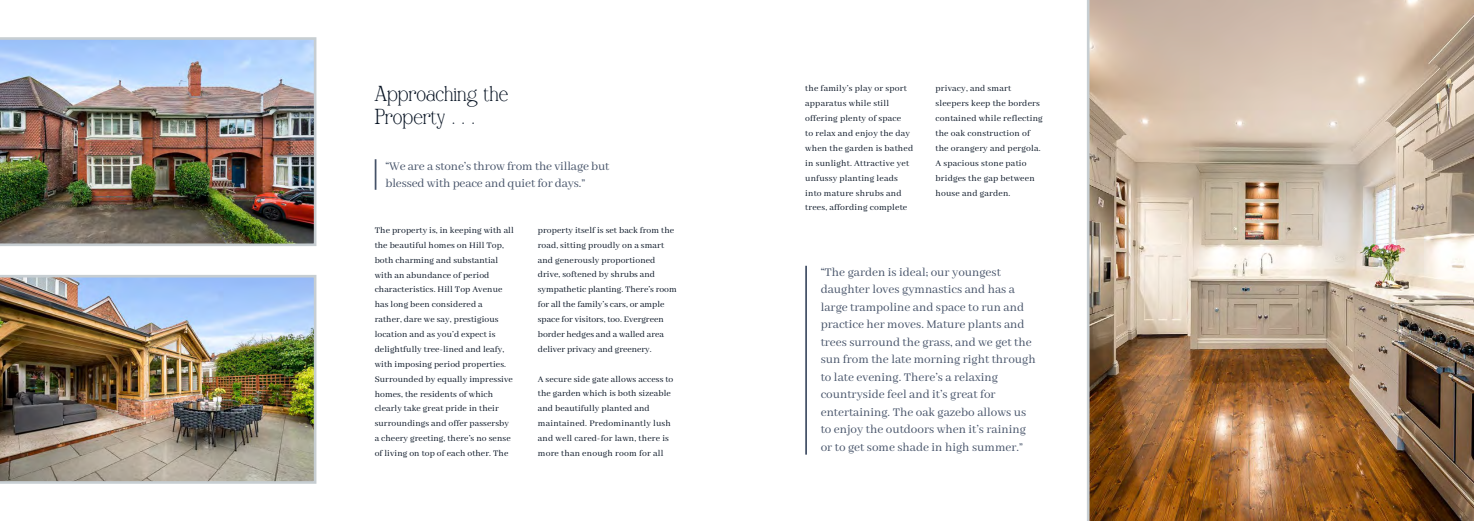
<style>
.page{position:relative;width:1474px;height:521px;background:#fff}
.page>*{position:absolute;margin:0;border:0;box-sizing:border-box;transform-origin:0 0}
.t1{font:22.75px/22.8px "Balmoon";color:#061222}
.t2{font:13.12px/17.5px "Abhaya Libre";color:#455268}
.t3{font:9.62px/14.9px "Abhaya Libre";letter-spacing:.01em;color:#061222}
</style>
<div class="page">
<img style="left:0;top:37px;width:316px;height:209px">
<img style="left:0;top:275px;width:316px;height:209px">
<img style="left:1087px;top:0;width:386px;height:521px">
<hr style="left:375px;top:159px;width:1px;height:31px;background:#455268">
<hr style="left:805px;top:266px;width:2px;height:189px;background:#455268">
<h1 class="t1" style="left:375px;top:84px;width:135px">Approaching the<br>Property . . .</h1>
<h2 class="t2" style="left:385px;top:159px;width:225px;line-height:16.6px">“We are a stone’s throw from the village but blessed with peace and quiet for days.”</h2>
<p class="t3" style="left:375px;top:223px;width:141px">The property is, in keeping with all the beautiful homes on Hill Top, both charming and substantial with an abundance of period characteristics. Hill Top Avenue has long been considered a<br>rather, dare we say, prestigious location and as you’d expect is delightfully tree-lined and leafy, with imposing period properties.<br>Surrounded by equally impressive homes, the residents of which clearly take great pride in their surroundings and offer passersby a cheery greeting, there’s no sense of living on top of each other. The</p>
<p class="t3" style="left:538px;top:223px;width:140px">property itself is set back from the road, sitting proudly on a smart and generously proportioned drive, softened by shrubs and sympathetic planting. There’s room for all the family’s cars, or ample space for visitors, too. Evergreen border hedges and a walled area deliver privacy and greenery.</p>
<p class="t3" style="left:538px;top:372px;width:137px">A secure side gate allows access to the garden which is both sizeable and beautifully planted and maintained. Predominantly lush and well cared-for lawn, there is more than enough room for all</p>
<p class="t3" style="left:805px;top:82px;width:109px">the family’s play or sport apparatus while still offering plenty of space<br>to relax and enjoy the day when the garden is bathed in sunlight. Attractive yet unfussy planting leads into mature shrubs and trees, affording complete</p>
<p class="t3" style="left:935px;top:82px;width:109px">privacy, and smart sleepers keep the borders contained while reflecting the oak construction of the orangery and pergola.<br>A spacious stone patio bridges the gap between house and garden.</p>
<p class="t2" style="left:820px;top:264px;width:216px">“The garden is ideal; our youngest daughter loves gymnastics and has a large trampoline and space to run and practice her moves. Mature plants and trees surround the grass, and we get the sun from the late morning right through to late evening. There’s a relaxing countryside feel and it’s great for entertaining. The oak gazebo allows us to enjoy the outdoors when it’s raining or to get some shade in high summer.”</p>
</div>
